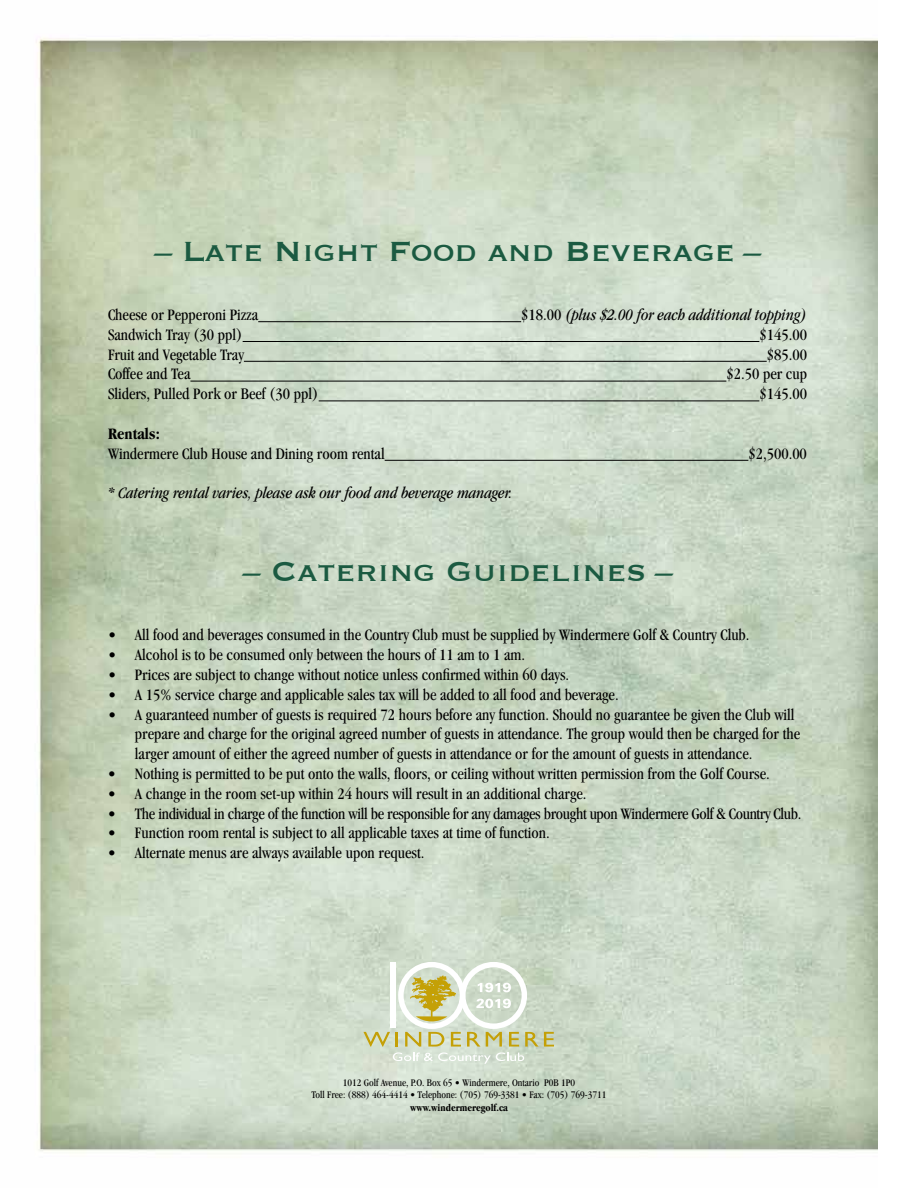
<style>
.page{position:relative;width:918px;height:1188px;background:#fff}
.page>*{position:absolute;margin:0;border:0;box-sizing:border-box;transform-origin:0 0}
.t1{font:36px "Copperplate";color:#1b5a41}
.t2{font:condensed 16.5px/19.8px "Garamond";color:#000}
.t3{font:condensed 16.5px "Garamond";letter-spacing:-.02em;color:#000}
.t4{font:italic condensed 16.5px "Garamond";color:#000}
.t5{font:700 condensed 16.5px "Garamond";color:#000}
.t6{font:condensed 10.5px/12.6px "Garamond";color:#000;text-align:center}
.t7{font:700 condensed 10.5px "Garamond";color:#000}
.s1{font-family:"Snell Roundhand Bold Script"}
.s2{font-style:normal}
</style>
<div class="page">
<img style="left:36px;top:38px;width:841px;height:1115px">
<hr style="left:258px;top:321px;width:263px;height:1px;background:#000">
<hr style="left:243px;top:341px;width:516px;height:1px;background:#000">
<hr style="left:244px;top:361px;width:523px;height:1px;background:#000">
<hr style="left:190px;top:381px;width:536px;height:1px;background:#000">
<hr style="left:319px;top:400px;width:440px;height:1px;background:#000">
<hr style="left:385px;top:460px;width:363px;height:1px;background:#000">
<svg style="left:363px;top:962px;width:191px;height:102px;background:#d5dbc0"></svg>
<h1 class="t1" style="left:155px;top:227px;width:609px"><span class="s1">–</span> Late Night Food and Beverage <span class="s1">–</span></h1>
<p class="t2" style="left:108px;top:305px;width:152px">Cheese or Pepperoni Pizza</p>
<p class="t4" style="left:521px;top:306px;width:287px"><span class="s2">$18.00</span> (plus $2.00 for each additional topping)</p>
<p class="t2" style="left:108px;top:325px;width:136px">Sandwich Tray (30 ppl)</p>
<p class="t2" style="left:759px;top:325px;width:49px">$145.00</p>
<p class="t2" style="left:108px;top:344px;width:137px">Fruit and Vegetable Tray</p>
<p class="t2" style="left:767px;top:344px;width:42px">$85.00</p>
<p class="t2" style="left:108px;top:364px;width:84px">Coffee and Tea</p>
<p class="t2" style="left:726px;top:364px;width:82px">$2.50 per cup</p>
<p class="t2" style="left:108px;top:384px;width:212px">Sliders, Pulled Pork or Beef (30 ppl)</p>
<p class="t2" style="left:759px;top:384px;width:49px">$145.00</p>
<p class="t5" style="left:108px;top:424px;width:53px">Rentals:</p>
<p class="t2" style="left:108px;top:443px;width:278px">Windermere Club House and Dining room rental</p>
<p class="t2" style="left:748px;top:443px;width:60px">$2,500.00</p>
<p class="t4" style="left:108px;top:484px;width:406px">* Catering rental varies, please ask our food and beverage manager.</p>
<h1 class="t1" style="left:244px;top:548px;width:432px"><span class="s1">–</span> Catering Guidelines <span class="s1">–</span></h1>
<p class="t2" style="left:108px;top:625px;width:643px">• All food and beverages consumed in the Country Club must be supplied by Windermere Golf &amp; Country Club.</p>
<p class="t2" style="left:108px;top:645px;width:419px">• Alcohol is to be consumed only between the hours of 11 am to 1 am.</p>
<p class="t2" style="left:108px;top:665px;width:463px">• Prices are subject to change without notice unless confirmed within 60 days.</p>
<p class="t2" style="left:108px;top:685px;width:512px">• A 15% service charge and applicable sales tax will be added to all food and beverage.</p>
<p class="t2" style="left:135px;top:704px;width:667px;text-indent:-27px">• A guaranteed number of guests is required 72 hours before any function. Should no guarantee be given the Club will prepare and charge for the original agreed number of guests in attendance. The group would then be charged for the larger amount of either the agreed number of guests in attendance or for the amount of guests in attendance.</p>
<p class="t2" style="left:108px;top:764px;width:663px">• Nothing is permitted to be put onto the walls, floors, or ceiling without written permission from the Golf Course.</p>
<p class="t2" style="left:108px;top:784px;width:480px">• A change in the room set-up within 24 hours will result in an additional charge.</p>
<p class="t3" style="left:108px;top:804px;width:695px">• The individual in charge of the function will be responsible for any damages brought upon Windermere Golf &amp; Country Club.</p>
<p class="t2" style="left:108px;top:823px;width:443px">• Function room rental is subject to all applicable taxes at time of function.</p>
<p class="t2" style="left:108px;top:843px;width:318px">• Alternate menus are always available upon request.</p>
<p class="t6" style="left:312px;top:1076px;width:296px">1012 Golf Avenue, P.O. Box 65 • Windermere, Ontario P0B 1P0<br>Toll Free: (888) 464-4414 • Telephone: (705) 769-3381 • Fax: (705) 769-3711</p>
<p class="t7" style="left:410px;top:1102px;width:99px">www.windermeregolf.ca</p>
</div>
